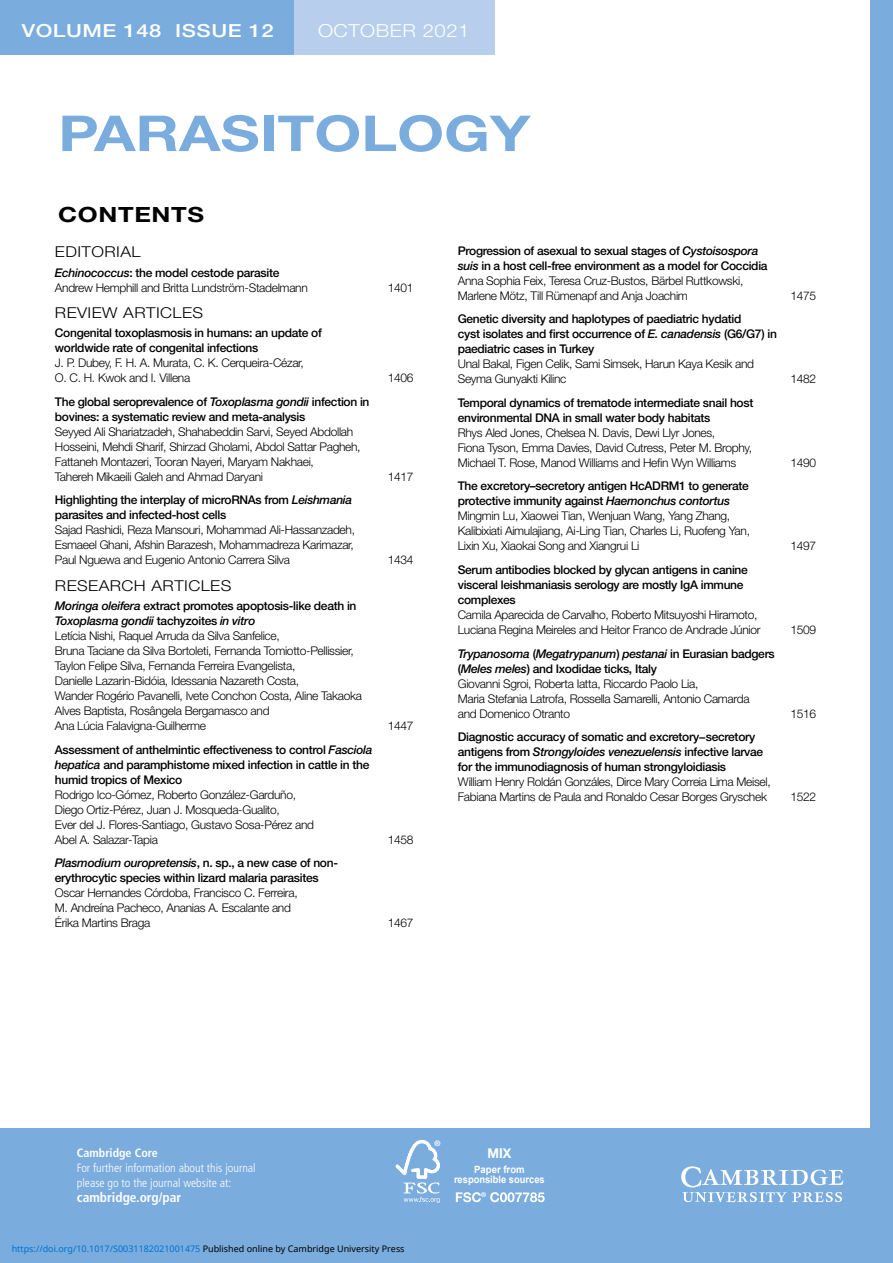
<style>
.page{position:relative;width:893px;height:1263px;background:#fff}
.page>*{position:absolute;margin:0;border:0;box-sizing:border-box;transform-origin:0 0}
.t1{font:700 49.5px "Helvetica Neue";color:#7bacde;scale:1.22 1}
.t2{font:700 21px "Helvetica Neue";letter-spacing:.025em;color:#000;scale:1.22 1}
.t3{font:500 18px "Helvetica Neue";letter-spacing:.025em;color:#fff;scale:1.22 1}
.t4{font:300 18px "Helvetica Neue";letter-spacing:.025em;color:#fff;scale:1.13 1}
.t5{font:300 15px "Helvetica Neue";letter-spacing:.025em;color:#000;scale:1.13 1}
.t6{font:700 condensed 13.5px "Frutiger";color:#fff}
.t7{font:700 13.5px "Helvetica Neue";color:#fff;scale:.95 1}
.t8{font:300 12px/15px "Helvetica Neue";letter-spacing:-.025em;color:#000}
.t9{font:500 12px/15px "Helvetica Neue";letter-spacing:-.025em;color:#000}
.t10{font:300 condensed 12px/15px "Frutiger";color:#fff}
.t11{font:700 condensed 12px "Frutiger";color:#fff}
.t12{font:700 10.2px "Arial";color:#fff;scale:.91 1}
.t13{font:700 10.05px "Arial";color:#fff;scale:.95 1}
.t14{font:9px "Noto Sans";color:#0172cf}
.t15{font:700 7.65px "Helvetica Neue";color:#fff}
.t16{font:700 6.45px "Helvetica Neue";color:#fff}
.s1{font-weight:500;font-style:italic}
.s2{font-weight:500}
.s3{font-style:italic}
.s4{color:#000}
</style>
<div class="page">
<div style="left:0;top:1129px;width:893px;height:134px;background:#7bacde"></div>
<div style="left:871px;top:0;width:22px;height:1263px;background:#7bacde"></div>
<svg style="left:681px;top:1166px;width:163px;height:36px"></svg>
<div style="left:0;top:0;width:320px;height:54px;background:#7bacde"></div>
<div style="left:294px;top:0;width:200px;height:54px;background:#b7cfed"></div>
<svg style="left:396px;top:1140px;width:44px;height:63px"></svg>
<svg style="left:456px;top:1192px;width:25px;height:10px"></svg>
<svg style="left:490px;top:1192px;width:55px;height:10px"></svg>
<h3 class="t3" style="left:22px;top:24px;width:208px">VOLUME 148 ISSUE 12</h3>
<h3 class="t4" style="left:318px;top:24px;width:136px">OCTOBER 2021</h3>
<h1 class="t1" style="left:58px;top:115px;width:388px">PARASITOLOGY</h1>
<h2 class="t2" style="left:58px;top:207px;width:121px">CONTENTS</h2>
<p class="t5" style="left:55px;top:247px;width:77px">EDITORIAL</p>
<p class="t8" style="left:55px;top:266px;width:254px"><span class="s1">Echinococcus</span><span class="s2">: the model cestode parasite<br></span>Andrew Hemphill and Britta Lundström-Stadelmann</p>
<p class="t5" style="left:55px;top:307px;width:133px">REVIEW ARTICLES</p>
<p class="t9" style="left:55px;top:327px;width:268px">Congenital toxoplasmosis in humans: an update of worldwide rate of congenital infections</p>
<p class="t8" style="left:55px;top:357px;width:251px">J. P. Dubey, F. H. A. Murata, C. K. Cerqueira-Cézar,<br>O. C. H. Kwok and I. Villena</p>
<p class="t9" style="left:55px;top:395px;width:316px">The global seroprevalence of <span class="s3">Toxoplasma gondii</span> infection in bovines: a systematic review and meta-analysis</p>
<p class="t8" style="left:55px;top:425px;width:307px">Seyyed Ali Shariatzadeh, Shahabeddin Sarvi, Seyed Abdollah Hosseini, Mehdi Sharif, Shirzad Gholami, Abdol Sattar Pagheh, Fattaneh Montazeri, Tooran Nayeri, Maryam Nakhaei,<br>Tahereh Mikaeili Galeh and Ahmad Daryani</p>
<p class="t9" style="left:55px;top:494px;width:299px">Highlighting the interplay of microRNAs from <span class="s3">Leishmania </span>parasites and infected-host cells</p>
<p class="t8" style="left:55px;top:524px;width:302px;text-align:justify">Sajad Rashidi, Reza Mansouri, Mohammad Ali-Hassanzadeh, Esmaeel Ghani, Afshin Barazesh, Mohammadreza Karimazar, Paul Nguewa and Eugenio Antonio Carrera Silva</p>
<p class="t5" style="left:55px;top:580px;width:158px">RESEARCH ARTICLES</p>
<p class="t8" style="left:55px;top:599px;width:309px"><span class="s1">Moringa oleifera</span> <span class="s2">extract promotes apoptosis-like death in </span><span class="s1">Toxoplasma gondii</span> <span class="s2">tachyzoites</span> <span class="s1">in vitro<br></span>Letícia Nishi, Raquel Arruda da Silva Sanfelice,<br>Bruna Taciane da Silva Bortoleti, Fernanda Tomiotto-Pellissier, Taylon Felipe Silva, Fernanda Ferreira Evangelista,<br>Danielle Lazarin-Bidóia, Idessania Nazareth Costa,<br>Wander Rogério Pavanelli, Ivete Conchon Costa, Aline Takaoka Alves Baptista, Rosângela Bergamasco and<br>Ana Lúcia Falavigna-Guilherme</p>
<p class="t9" style="left:55px;top:743px;width:319px">Assessment of anthelmintic effectiveness to control <span class="s3">Fasciola hepatica</span> and paramphistome mixed infection in cattle in the humid tropics of Mexico</p>
<p class="t8" style="left:55px;top:788px;width:261px">Rodrigo Ico-Gómez, Roberto González-Garduño, Diego Ortiz-Pérez, Juan J. Mosqueda-Gualito,<br>Ever del J. Flores-Santiago, Gustavo Sosa-Pérez and Abel A. Salazar-Tapia</p>
<p class="t9" style="left:55px;top:856px;width:285px"><span class="s3">Plasmodium ouropretensis</span>, n. sp., a new case of non&shy;erythrocytic species within lizard malaria parasites</p>
<p class="t8" style="left:55px;top:886px;width:244px">Oscar Hernandes Córdoba, Francisco C. Ferreira,<br>M. Andreína Pacheco, Ananias A. Escalante and<br>Érika Martins Braga</p>
<p class="t8" style="left:388px;top:281px;width:27px">1401</p>
<p class="t8" style="left:388px;top:372px;width:27px">1406</p>
<p class="t8" style="left:388px;top:470px;width:27px">1417</p>
<p class="t8" style="left:388px;top:554px;width:27px">1434</p>
<p class="t8" style="left:388px;top:719px;width:27px">1447</p>
<p class="t8" style="left:388px;top:833px;width:27px">1458</p>
<p class="t8" style="left:388px;top:916px;width:27px">1467</p>
<p class="t8" style="left:458px;top:244px;width:311px"><span class="s2">Progression of asexual to sexual stages of</span> <span class="s1">Cystoisospora suis</span> <span class="s2">in a host cell-free environment as a model for Coccidia </span>Anna Sophia Feix, Teresa Cruz-Bustos, Bärbel Ruttkowski, Marlene Mötz, Till Rümenapf and Anja Joachim</p>
<p class="t9" style="left:458px;top:313px;width:321px">Genetic diversity and haplotypes of paediatric hydatid<br>cyst isolates and first occurrence of <span class="s3">E. canadensis</span> (G6/G7) in paediatric cases in Turkey</p>
<p class="t8" style="left:458px;top:358px;width:298px">Unal Bakal, Figen Celik, Sami Simsek, Harun Kaya Kesik and<br>Seyma Gunyakti Kilinc</p>
<p class="t9" style="left:458px;top:396px;width:297px">Temporal dynamics of trematode intermediate snail host environmental DNA in small water body habitats</p>
<p class="t8" style="left:458px;top:426px;width:296px">Rhys Aled Jones, Chelsea N. Davis, Dewi Llyr Jones,<br>Fiona Tyson, Emma Davies, David Cutress, Peter M. Brophy,<br>Michael T. Rose, Manod Williams and Hefin Wyn Williams</p>
<p class="t8" style="left:458px;top:480px;width:294px"><span class="s2">The excretory–secretory antigen HcADRM1 to generate protective immunity against</span> <span class="s1">Haemonchus contortus </span>Mingmin Lu, Xiaowei Tian, Wenjuan Wang, Yang Zhang, Kalibixiati Aimulajiang, Ai-Ling Tian, Charles Li, Ruofeng Yan, Lixin Xu, Xiaokai Song and Xiangrui Li</p>
<p class="t9" style="left:458px;top:563px;width:292px">Serum antibodies blocked by glycan antigens in canine visceral leishmaniasis serology are mostly IgA immune complexes</p>
<p class="t8" style="left:458px;top:608px;width:304px">Camila Aparecida de Carvalho, Roberto Mitsuyoshi Hiramoto,<br>Luciana Regina Meireles and Heitor Franco de Andrade Júnior</p>
<p class="t8" style="left:458px;top:647px;width:319px"><span class="s1">Trypanosoma</span> <span class="s2">(</span> <span class="s1">Megatrypanum</span><span class="s2">)</span> <span class="s1">pestanai</span> <span class="s2">in Eurasian badgers (</span> <span class="s1">Meles meles</span><span class="s2">) and Ixodidae ticks, Italy<br></span>Giovanni Sgroi, Roberta Iatta, Riccardo Paolo Lia,<br>Maria Stefania Latrofa, Rossella Samarelli, Antonio Camarda<br>and Domenico Otranto</p>
<p class="t9" style="left:458px;top:730px;width:307px">Diagnostic accuracy of somatic and excretory−secretory antigens from <span class="s3">Strongyloides venezuelensis</span> infective larvae for the immunodiagnosis of human strongyloidiasis</p>
<p class="t8" style="left:458px;top:775px;width:314px">William Henry Roldán Gonzáles, Dirce Mary Correia Lima Meisel,<br>Fabiana Martins de Paula and Ronaldo Cesar Borges Gryschek</p>
<p class="t8" style="left:790px;top:289px;width:27px">1475</p>
<p class="t8" style="left:790px;top:373px;width:27px">1482</p>
<p class="t8" style="left:790px;top:456px;width:27px">1490</p>
<p class="t8" style="left:790px;top:540px;width:27px">1497</p>
<p class="t8" style="left:790px;top:623px;width:27px">1509</p>
<p class="t8" style="left:790px;top:707px;width:27px">1516</p>
<p class="t8" style="left:790px;top:790px;width:27px">1522</p>
<p class="t11" style="left:77px;top:1148px;width:83px">Cambridge Core</p>
<p class="t10" style="left:77px;top:1161px;width:180px">For further information about this journal please go to the journal website at:</p>
<p class="t6" style="left:77px;top:1192px;width:106px">cambridge.org/par</p>
<p class="t14" style="left:12px;top:1243px;width:394px">https://doi.org/10.1017/S0031182021001475 <span class="s4">Published online by Cambridge University Press</span></p>
<p class="t15" style="left:434px;top:1138px;width:8px">®</p>
<p class="t7" style="left:487px;top:1145px;width:27px">MIX</p>
<p class="t13" style="left:474px;top:1164px;width:55px">Paper from</p>
<p class="t12" style="left:454px;top:1174px;width:101px">responsible sources</p>
<p class="t16" style="left:481px;top:1191px;width:7px">®</p>
</div>
